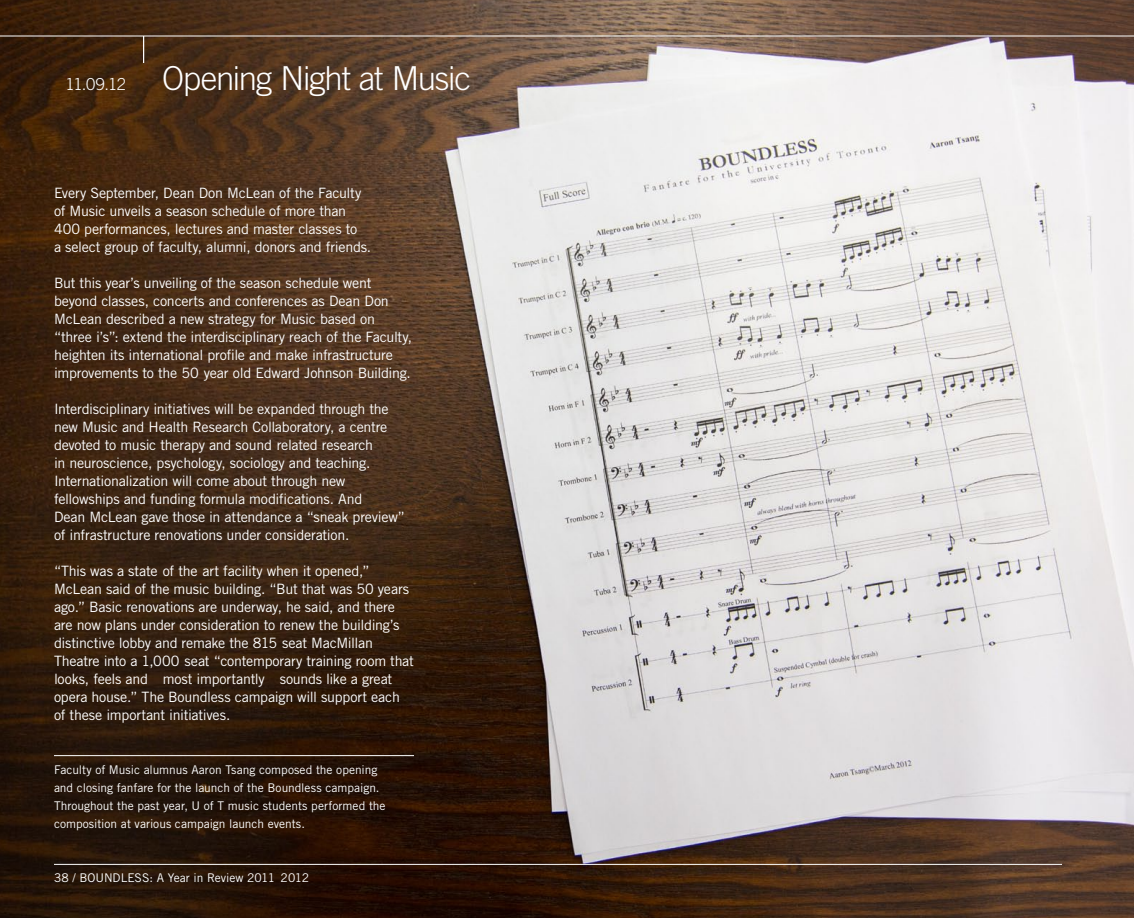
<style>
.page{position:relative;width:1134px;height:918px;background:#fff}
.page>*{position:absolute;margin:0;border:0;box-sizing:border-box;transform-origin:0 0}
.t1{font:300 33px "Trade Gothic LT Std";letter-spacing:-.035em;color:#fff}
.t2{font:300 16.5px "Trade Gothic LT Std";color:#fff}
.t3{font:14.25px/18px "Trade Gothic LT Std";letter-spacing:-.015em;color:#fff}
.t4{font:12px/18px "Trade Gothic LT Std";color:#fff}
</style>
<div class="page">
<img style="left:0;top:0;width:1134px;height:918px">
<hr style="left:54px;top:864px;width:1008px;height:1px;background:#fff">
<hr style="left:0;top:36px;width:1134px;height:1px;background:#fff">
<svg style="left:143px;top:37px;width:1px;height:26px"></svg>
<hr style="left:54px;top:755px;width:360px;height:1px;background:#fff">
<p class="t2" style="left:65px;top:74px;width:62px">11.09.12</p>
<h1 class="t1" style="left:162px;top:59px;width:311px">Opening Night at Music</h1>
<p class="t3" style="left:54px;top:184px;width:319px">Every September, Dean Don McLean of the Faculty of Music unveils a season schedule of more than 400 performances, lectures and master classes to<br>a select group of faculty, alumni, donors and friends.</p>
<p class="t3" style="left:54px;top:274px;width:360px">But this year’s unveiling of the season schedule went beyond classes, concerts and conferences as Dean Don McLean described a new strategy for Music based on “three i’s”: extend the interdisciplinary reach of the Faculty, heighten its international profile and make infrastructure improvements to the 50 year old Edward Johnson Building.</p>
<p class="t3" style="left:54px;top:400px;width:352px">Interdisciplinary initiatives will be expanded through the new Music and Health Research Collaboratory, a centre devoted to music therapy and sound related research<br>in neuroscience, psychology, sociology and teaching.<br>Internationalization will come about through new fellowships and funding formula modifications. And<br>Dean McLean gave those in attendance a “sneak preview” of infrastructure renovations under consideration.</p>
<p class="t3" style="left:54px;top:562px;width:361px">“This was a state of the art facility when it opened,” McLean said of the music building. “But that was 50 years ago.” Basic renovations are underway, he said, and there are now plans under consideration to renew the building’s distinctive lobby and remake the 815 seat MacMillan Theatre into a 1,000 seat “contemporary training room that looks, feels and most importantly sounds like a great opera house.” The Boundless campaign will support each of these important initiatives.</p>
<p class="t4" style="left:54px;top:761px;width:333px">Faculty of Music alumnus Aaron Tsang composed the opening and closing fanfare for the launch of the Boundless campaign.<br>Throughout the past year, U of T music students performed the composition at various campaign launch events.</p>
<p class="t4" style="left:54px;top:869px;width:257px">38 / BOUNDLESS: A Year in Review 2011 2012</p>
</div>
